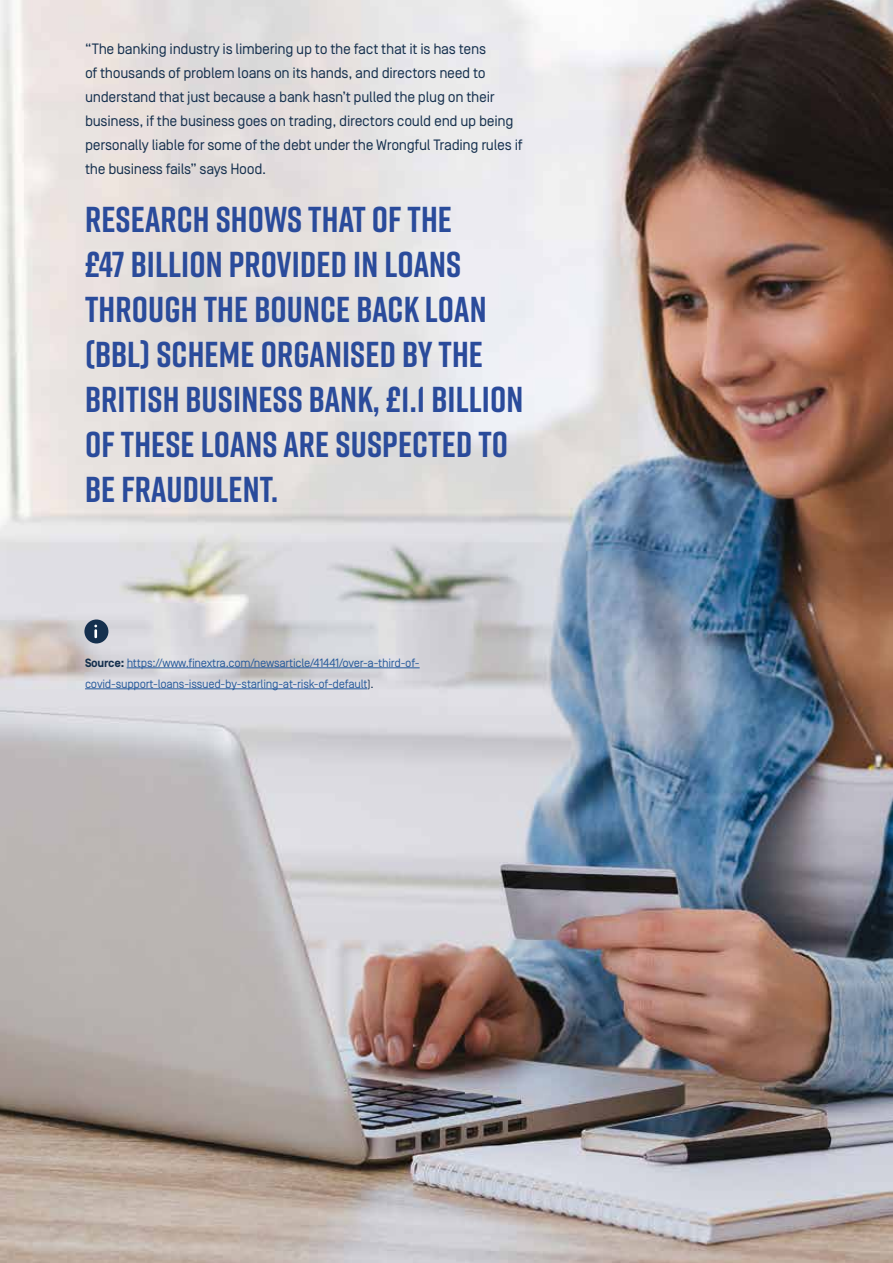
<style>
.page{position:relative;width:893px;height:1263px;background:#fff}
.page>*{position:absolute;margin:0;border:0;box-sizing:border-box;transform-origin:0 0}
.t1{font:700 36px/45px "Rift";letter-spacing:.005em;color:#2a4b9b}
.t2{font:15px/24px "Simplon BP Regular";letter-spacing:-.02em;color:#15304e}
.t3{font:12px/21px "Simplon BP Regular";letter-spacing:-.02em;color:#275b9c}
.s1{font-family:"Simplon BP";font-weight:700;color:#15304e}
.s2{color:#15304e}
</style>
<div class="page">
<img style="left:0;top:0;width:893px;height:1263px">
<hr style="left:127px;top:667px;width:293px;height:1px;background:#275b9c">
<hr style="left:85px;top:688px;width:282px;height:1px;background:#275b9c">
<div style="left:84px;top:619px;width:24px;height:24px;background:#15304e;border-radius:50%"></div>
<svg style="left:94px;top:625px;width:3px;height:13px"></svg>
<p class="t2" style="left:85px;top:37px;width:439px">“The banking industry is limbering up to the fact that it is has tens<br>of thousands of problem loans on its hands, and directors need to understand that just because a bank hasn’t pulled the plug on their business, if the business goes on trading, directors could end up being personally liable for some of the debt under the Wrongful Trading rules if the business fails” says Hood.</p>
<h1 class="t1" style="left:85px;top:196px;width:440px">RESEARCH SHOWS THAT OF THE<br>£47 BILLION PROVIDED IN LOANS<br>THROUGH THE BOUNCE BACK LOAN (BBL) SCHEME ORGANISED BY THE<br>BRITISH BUSINESS BANK, £1.1 BILLION<br>OF THESE LOANS ARE SUSPECTED TO<br>BE FRAUDULENT.</h1>
<p class="t3" style="left:85px;top:652px;width:336px"><span class="s1">Source:</span> https://www.finextra.com/newsarticle/41441/over-a-third-of&shy;covid-support-loans-issued-by-starling-at-risk-of-default<span class="s2">).</span></p>
</div>
